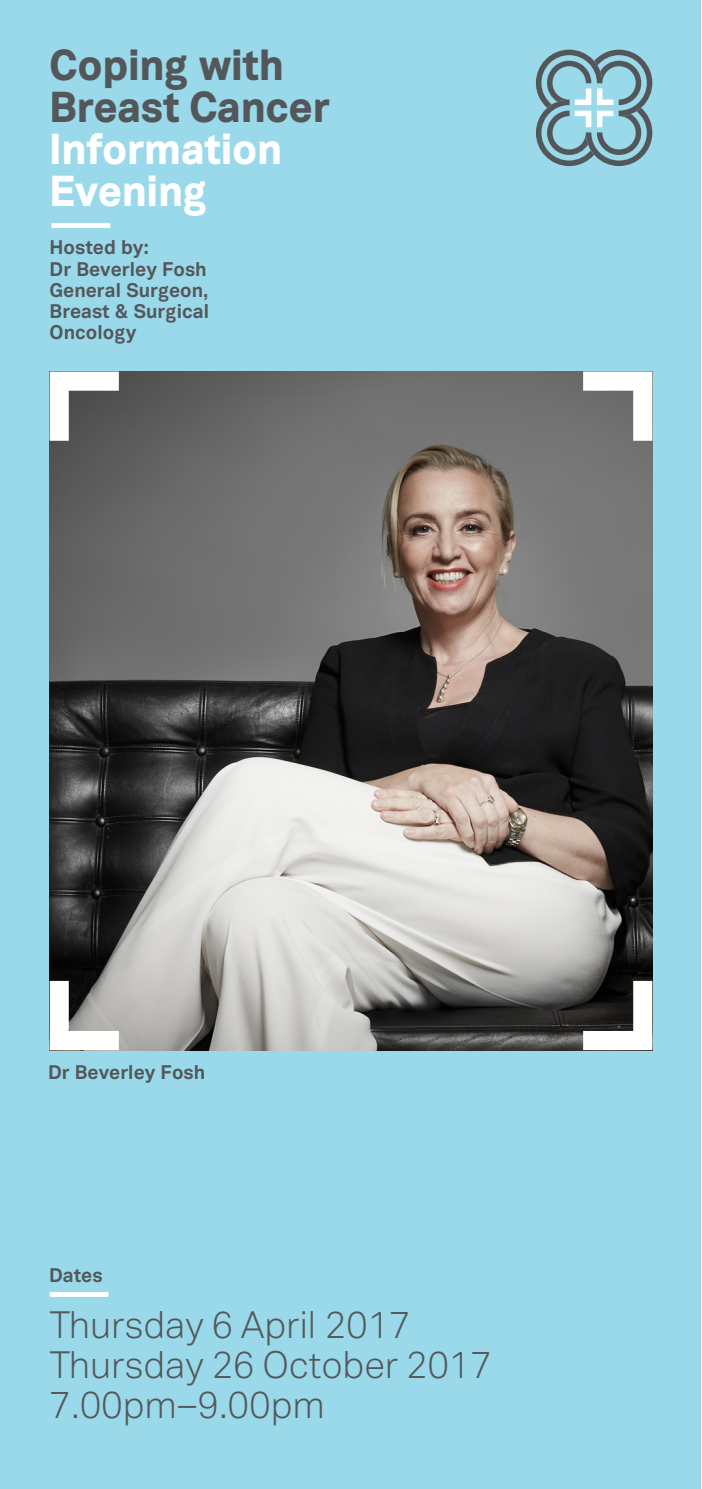
<style>
.page{position:relative;width:702px;height:1489px;background:#fff}
.page>*{position:absolute;margin:0;border:0;box-sizing:border-box;transform-origin:0 0}
.t1{font:900 42.5px/42px "Vaud";letter-spacing:-.01em;color:#54575a}
.t2{font:900 42.5px/42px "Vaud";letter-spacing:-.01em;color:#fff}
.t3{font:300 37.5px/40px "Vaud";letter-spacing:-.005em;color:#54575a}
.t4{font:700 19.5px/21.2px "Vaud";color:#54575a}
</style>
<div class="page">
<div style="left:0;top:1px;width:700px;height:1487px;background:#99d9ea"></div>
<svg style="left:536px;top:50px;width:116px;height:116px"></svg>
<div style="left:50px;top:1291px;width:59px;height:5px;background:#fff"></div>
<div style="left:51px;top:223px;width:59px;height:5px;background:#fff"></div>
<img style="left:50px;top:371px;width:602px;height:679px">
<svg style="left:50px;top:371px;width:69px;height:70px;background:#a2a2a2"></svg>
<svg style="left:583px;top:371px;width:69px;height:70px;background:#b2b2b2"></svg>
<svg style="left:50px;top:980px;width:69px;height:70px;background:#bdbcbb"></svg>
<svg style="left:583px;top:980px;width:69px;height:70px;background:#868584"></svg>
<h1 class="t1" style="left:49px;top:44px;width:282px">Coping with<br>Breast Cancer</h1>
<h1 class="t2" style="left:49px;top:128px;width:234px">Information<br>Evening</h1>
<p class="t4" style="left:50px;top:237px;width:161px">Hosted by:<br>Dr Beverley Fosh<br>General Surgeon,<br>Breast &amp; Surgical<br>Oncology</p>
<p class="t4" style="left:48px;top:1061px;width:159px">Dr Beverley Fosh</p>
<p class="t4" style="left:49px;top:1263px;width:55px">Dates</p>
<h2 class="t3" style="left:50px;top:1304px;width:444px">Thursday 6 April 2017<br>Thursday 26 October 2017<br>7.00pm–9.00pm</h2>
</div>
